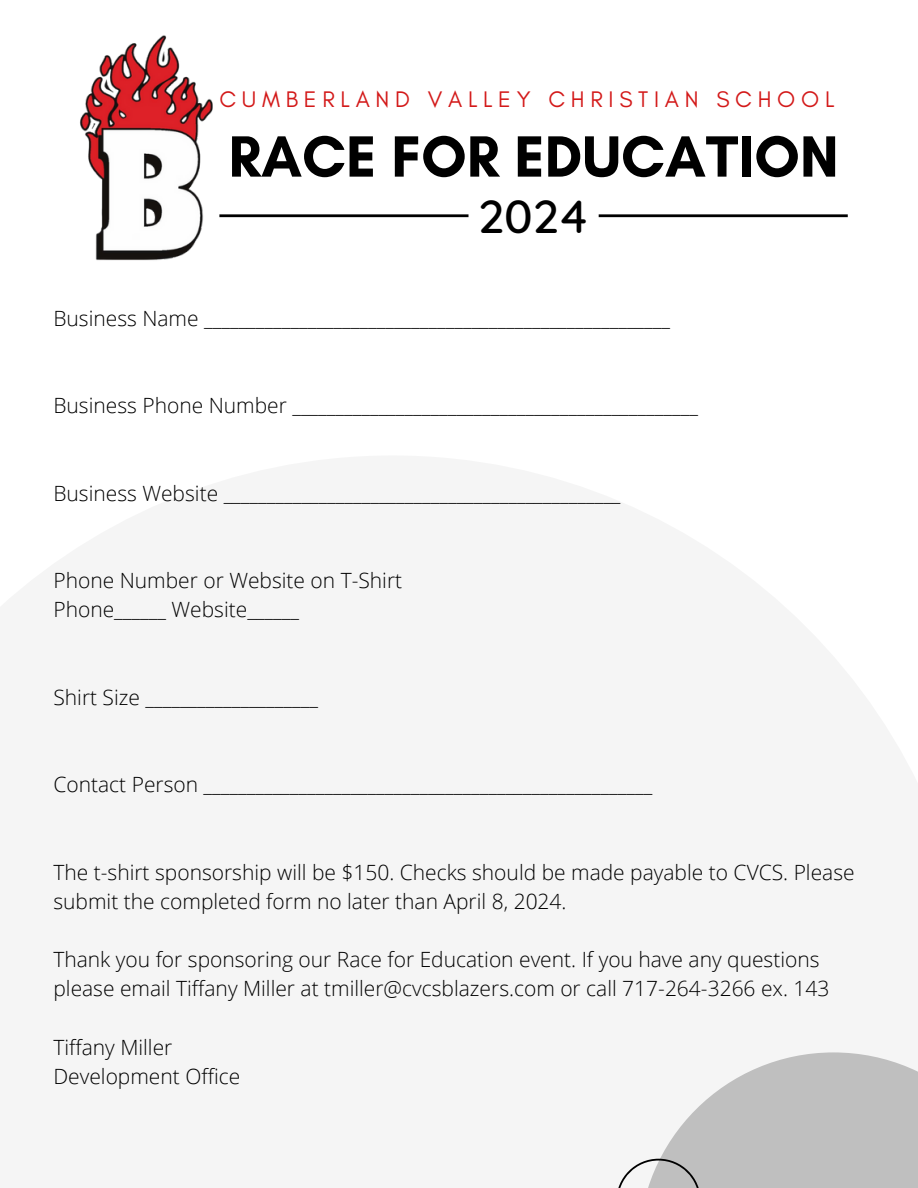
<style>
.page{position:relative;width:918px;height:1188px;background:#fff}
.page>*{position:absolute;margin:0;border:0;box-sizing:border-box;transform-origin:0 0}
.t1{font:700 59.25px "Glacial Indifference";color:#000}
.t2{font:500 47.25px "Quicksand";color:#000}
.t3{font:22.95px "Glacial Indifference";letter-spacing:.25em;color:#d31919}
.t4{font:300 21px/29.1px "Open Sans";color:#000}
</style>
<div class="page">
<div style="left:0;top:455px;width:918px;height:733px;background:#f5f5f5"></div>
<svg style="left:654px;top:1052px;width:264px;height:136px;fill:#bfbfbf"></svg>
<svg style="left:618px;top:1159px;width:83px;height:29px"></svg>
<img style="left:80px;top:35px;width:140px;height:226px">
<hr style="left:219px;top:214px;width:250px;height:3px;background:#000">
<hr style="left:599px;top:214px;width:249px;height:3px;background:#000">
<p class="t3" style="left:219px;top:86px;width:616px">CUMBERLAND VALLEY CHRISTIAN SCHOOL</p>
<h1 class="t1" style="left:228px;top:120px;width:612px">RACE FOR EDUCATION</h1>
<h2 class="t2" style="left:478px;top:186px;width:112px">2024</h2>
<p class="t4" style="left:53px;top:303px;width:618px">Business Name ______________________________________________________</p>
<p class="t4" style="left:53px;top:390px;width:646px">Business Phone Number _______________________________________________</p>
<p class="t4" style="left:53px;top:478px;width:569px">Business Website ______________________________________________</p>
<p class="t4" style="left:53px;top:565px;width:350px">Phone Number or Website on T-Shirt<br>Phone______ Website______</p>
<p class="t4" style="left:53px;top:682px;width:266px">Shirt Size ____________________</p>
<p class="t4" style="left:53px;top:770px;width:600px">Contact Person ____________________________________________________</p>
<p class="t4" style="left:53px;top:857px;width:803px">The t-shirt sponsorship will be $150. Checks should be made payable to CVCS. Please submit the completed form no later than April 8, 2024.</p>
<p class="t4" style="left:53px;top:945px;width:777px">Thank you for sponsoring our Race for Education event. If you have any questions please email Tiffany Miller at tmiller@cvcsblazers.com or call 717-264-3266 ex. 143</p>
<p class="t4" style="left:53px;top:1032px;width:188px">Tiffany Miller<br>Development Office</p>
</div>
